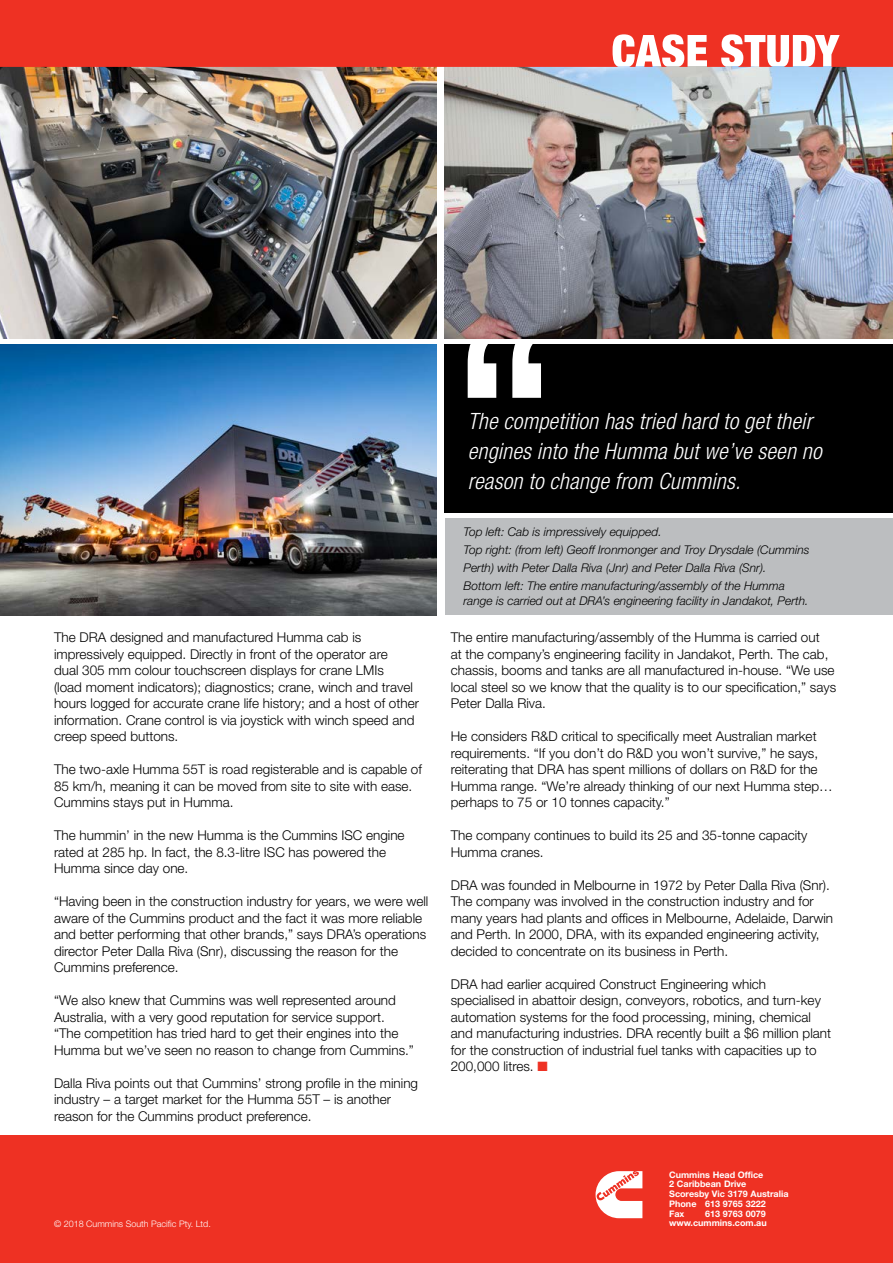
<style>
.page{position:relative;width:893px;height:1263px;background:#fff}
.page>*{position:absolute;margin:0;border:0;box-sizing:border-box;transform-origin:0 0}
.t1{font:italic 300 condensed 22.5px/30px "Helvetica Neue LT Std";letter-spacing:.01em;color:#fff}
.t2{font:300 13.5px/16.5px "Helvetica Neue LT Std";color:#000}
.t3{font:italic 300 12px/18px "Helvetica Neue LT Std";color:#000}
.t4{font:700 9px/9.8px "Helvetica Neue LT Std";color:#fff}
.t5{font:300 9px "Helvetica Neue LT Std";color:#fff}
.s1{color:#ee3123}
</style>
<div class="page">
<div style="left:445px;top:519px;width:448px;height:96px;background:#bcbec0"></div>
<div style="left:444px;top:344px;width:449px;height:169px;background:#000"></div>
<svg style="left:468px;top:338px;width:73px;height:60px"></svg>
<img style="left:0;top:67px;width:437px;height:271px">
<img style="left:0;top:344px;width:437px;height:272px">
<img style="left:444px;top:67px;width:449px;height:271px">
<div style="left:0;top:1135px;width:893px;height:128px;background:#ee3123"></div>
<svg style="left:0;top:0;width:893px;height:67px;background:#ee3f32"></svg>
<svg style="left:596px;top:1171px;width:46px;height:47px"></svg>
<h1 class="t1" style="left:468px;top:406px;width:355px">The competition has tried hard to get their engines into the Humma but we’ve seen no reason to change from Cummins.</h1>
<p class="t2" style="left:54px;top:629px;width:366px">The DRA designed and manufactured Humma cab is impressively equipped. Directly in front of the operator are<br>dual 305 mm colour touchscreen displays for crane LMIs<br>(load moment indicators); diagnostics; crane, winch and travel hours logged for accurate crane life history; and a host of other information. Crane control is via joystick with winch speed and creep speed buttons.</p>
<p class="t2" style="left:54px;top:761px;width:369px">The two-axle Humma 55T is road registerable and is capable of<br>85 km/h, meaning it can be moved from site to site with ease.<br>Cummins stays put in Humma.</p>
<p class="t2" style="left:54px;top:827px;width:352px">The hummin’ in the new Humma is the Cummins ISC engine rated at 285 hp. In fact, the 8.3-litre ISC has powered the<br>Humma since day one.</p>
<p class="t2" style="left:54px;top:893px;width:376px">“Having been in the construction industry for years, we were well aware of the Cummins product and the fact it was more reliable and better performing that other brands,” says DRA’s operations director Peter Dalla Riva (Snr), discussing the reason for the Cummins preference.</p>
<p class="t2" style="left:54px;top:992px;width:361px">“We also knew that Cummins was well represented around Australia, with a very good reputation for service support. “The competition has tried hard to get their engines into the Humma but we’ve seen no reason to change from Cummins.”</p>
<p class="t2" style="left:54px;top:1074px;width:366px">Dalla Riva points out that Cummins’ strong profile in the mining industry – a target market for the Humma 55T – is another reason for the Cummins product preference.</p>
<p class="t3" style="left:463px;top:523px;width:348px">Top left: Cab is impressively equipped.<br>Top right: (from left) Geoff Ironmonger and Troy Drysdale (Cummins Perth) with Peter Dalla Riva (Jnr) and Peter Dalla Riva (Snr).<br>Bottom left: The entire manufacturing/assembly of the Humma</p>
<p class="t3" style="left:463px;top:591px;width:346px">range is carried out at DRA’s engineering facility in Jandakot, Perth.</p>
<p class="t2" style="left:451px;top:629px;width:387px">The entire manufacturing/assembly of the Humma is carried out<br>at the company’s engineering facility in Jandakot, Perth. The cab, chassis, booms and tanks are all manufactured in-house. “We use local steel so we know that the quality is to our specification,” says Peter Dalla Riva.</p>
<p class="t2" style="left:451px;top:728px;width:383px">He considers R&amp;D critical to specifically meet Australian market requirements. “If you don’t do R&amp;D you won’t survive,” he says, reiterating that DRA has spent millions of dollars on R&amp;D for the Humma range. “We’re already thinking of our next Humma step… perhaps to 75 or 10 tonnes capacity.”</p>
<p class="t2" style="left:451px;top:827px;width:358px">The company continues to build its 25 and 35-tonne capacity<br>Humma cranes.</p>
<p class="t2" style="left:451px;top:876px;width:384px">DRA was founded in Melbourne in 1972 by Peter Dalla Riva (Snr).<br>The company was involved in the construction industry and for many years had plants and offices in Melbourne, Adelaide, Darwin and Perth. In 2000, DRA, with its expanded engineering activity, decided to concentrate on its business in Perth.</p>
<p class="t2" style="left:451px;top:975px;width:382px">DRA had earlier acquired Construct Engineering which specialised in abattoir design, conveyors, robotics, and turn-key automation systems for the food processing, mining, chemical and manufacturing industries. DRA recently built a $6 million plant for the construction of industrial fuel tanks with capacities up to 200,000 litres. <span class="s1">■</span></p>
<p class="t4" style="left:669px;top:1169px;width:121px">Cummins Head Office<br>2 Caribbean Drive<br>Scoresby Vic 3179 Australia<br>Phone 613 9765 3222<br>Fax</p>
<p class="t4" style="left:705px;top:1208px;width:62px">613 9763 0079</p>
<p class="t5" style="left:54px;top:1218px;width:158px">© 2018 Cummins South Pacific Pty. Ltd.</p>
<p class="t4" style="left:669px;top:1218px;width:99px">www.cummins.com.au</p>
</div>
